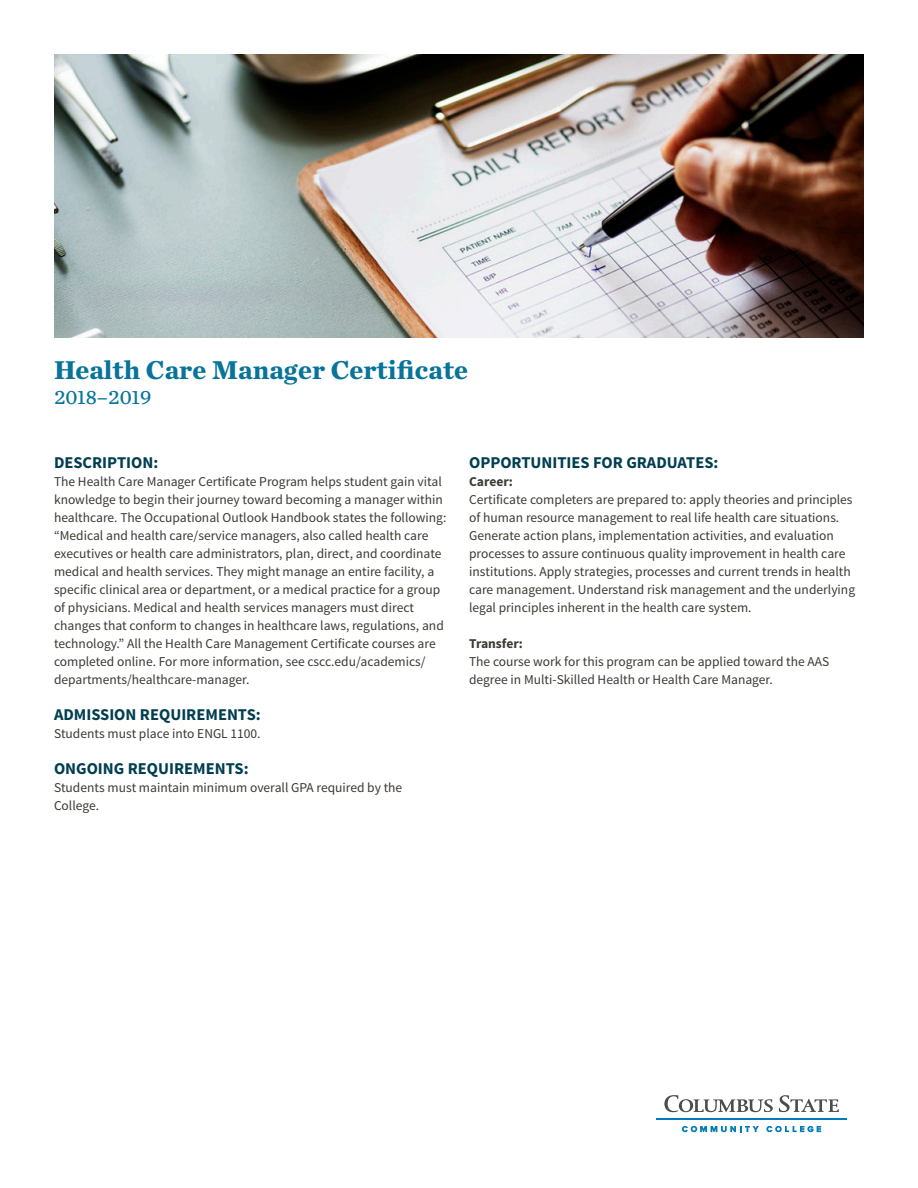
<style>
.page{position:relative;width:918px;height:1188px;background:#fff}
.page>*{position:absolute;margin:0;border:0;box-sizing:border-box;transform-origin:0 0}
.t1{font:700 27px "Chronicle Text G3";color:#08749a}
.degree_type{font:21px "Chronicle Text G3";color:#08749a}
.sub1{font:700 16.5px "Source Sans Pro";color:#013e51}
.body{font:13.5px/18px "Source Sans Pro";color:#3d3934}
.sub2{font:700 13.5px "Source Sans Pro";color:#3d3934}
</style>
<div class="page">
<img style="left:54px;top:54px;width:810px;height:284px">
<svg style="left:664px;top:1095px;width:109px;height:17px"></svg>
<svg style="left:779px;top:1095px;width:60px;height:17px"></svg>
<svg style="left:682px;top:1126px;width:77px;height:6px"></svg>
<svg style="left:766px;top:1126px;width:55px;height:6px"></svg>
<hr style="left:656px;top:1118px;width:191px;height:2px;background:#007cb6">
<p class="t1" style="left:54px;top:348px;width:416px">Health Care Manager Certificate</p>
<p class="degree_type" style="left:54px;top:381px;width:99px">2018–2019</p>
<p class="sub1" style="left:54px;top:452px;width:106px">DESCRIPTION:</p>
<p class="body" style="left:54px;top:473px;width:394px">The Health Care Manager Certificate Program helps student gain vital knowledge to begin their journey toward becoming a manager within healthcare. The Occupational Outlook Handbook states the following: “Medical and health care/service managers, also called health care executives or health care administrators, plan, direct, and coordinate medical and health services. They might manage an entire facility, a specific clinical area or department, or a medical practice for a group of physicians. Medical and health services managers must direct changes that conform to changes in healthcare laws, regulations, and technology.” All the Health Care Management Certificate courses are completed online. For more information, see cscc.edu/academics/ departments/healthcare-manager.</p>
<p class="sub1" style="left:54px;top:704px;width:208px">ADMISSION REQUIREMENTS:</p>
<p class="body" style="left:54px;top:725px;width:208px">Students must place into ENGL 1100.</p>
<p class="sub1" style="left:54px;top:758px;width:196px">ONGOING REQUIREMENTS:</p>
<p class="body" style="left:54px;top:779px;width:350px">Students must maintain minimum overall GPA required by the<br>College.</p>
<p class="sub1" style="left:469px;top:452px;width:251px">OPPORTUNITIES FOR GRADUATES:</p>
<p class="sub2" style="left:469px;top:473px;width:45px">Career:</p>
<p class="body" style="left:469px;top:491px;width:388px">Certificate completers are prepared to: apply theories and principles of human resource management to real life health care situations.<br>Generate action plans, implementation activities, and evaluation processes to assure continuous quality improvement in health care institutions. Apply strategies, processes and current trends in health care management. Understand risk management and the underlying legal principles inherent in the health care system.</p>
<p class="sub2" style="left:469px;top:635px;width:55px">Transfer:</p>
<p class="body" style="left:469px;top:653px;width:362px">The course work for this program can be applied toward the AAS degree in Multi-Skilled Health or Health Care Manager.</p>
</div>
